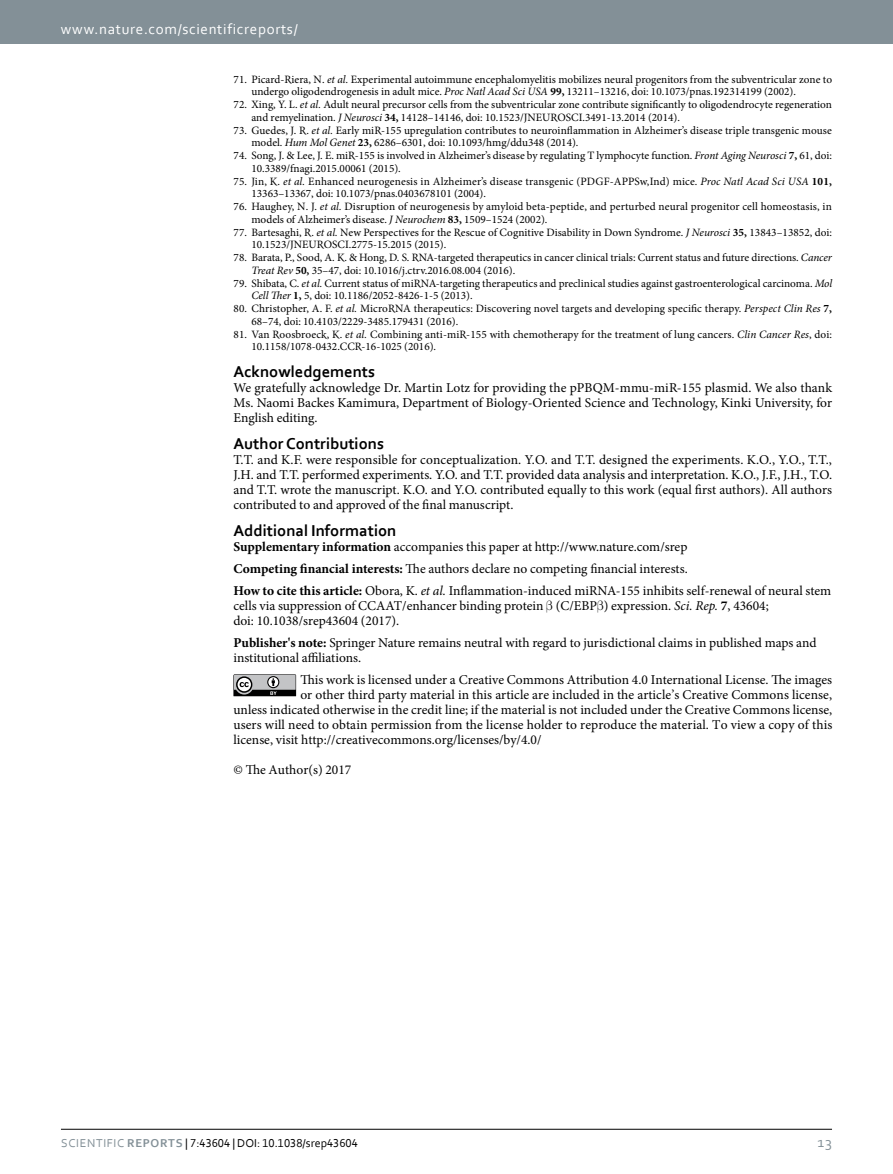
<style>
.page{position:relative;width:893px;height:1174px;background:#fff}
.page>*{position:absolute;margin:0;border:0;box-sizing:border-box;transform-origin:0 0}
.t1{font:700 16.5px "Corbel";color:#000}
.t2{font:15px "Corbel";letter-spacing:.045em;color:#fff}
.t3{font:15px "Corbel";color:#839097}
.t4{font:13.5px/15px "Minion Pro";color:#000}
.t5{font:12px "Corbel 2";color:#000}
.t6{font:11.25px/12.8px "Minion Pro";color:#000}
.s1{font-style:italic}
.s2{font-weight:700}
.s3{font-family:"Corbel";color:#839097}
.s4{font-family:"Corbel Bold 2";color:#839097}
</style>
<div class="page">
<div style="left:0;top:0;width:893px;height:43px;background:#839097"></div>
<hr style="left:61px;top:1129px;width:771px;height:1px;background:#000">
<svg style="left:233px;top:674px;width:63px;height:22px"></svg>
<h2 class="t2" style="left:61px;top:19px;width:238px">www.nature.com/scientificreports/</h2>
<p class="t6" style="left:251px;top:73px;width:582px;text-indent:-18px">71. Picard-Riera, N. <span class="s1">et al.</span> Experimental autoimmune encephalomyelitis mobilizes neural progenitors from the subventricular zone to undergo oligodendrogenesis in adult mice. <span class="s1">Proc Natl Acad Sci USA</span> <span class="s2">99,</span> 13211–13216, doi: 10.1073/pnas.192314199 (2002).</p>
<p class="t6" style="left:251px;top:98px;width:582px;text-indent:-18px">72. Xing, Y. L. <span class="s1">et al.</span> Adult neural precursor cells from the subventricular zone contribute significantly to oligodendrocyte regeneration and remyelination. <span class="s1">J Neurosci</span> <span class="s2">34,</span> 14128–14146, doi: 10.1523/JNEUROSCI.3491-13.2014 (2014).</p>
<p class="t6" style="left:251px;top:124px;width:582px;text-indent:-18px">73. Guedes, J. R. <span class="s1">et al.</span> Early miR-155 upregulation contributes to neuroinflammation in Alzheimer’s disease triple transgenic mouse model. <span class="s1">Hum Mol Genet</span> <span class="s2">23,</span> 6286–6301, doi: 10.1093/hmg/ddu348 (2014).</p>
<p class="t6" style="left:251px;top:149px;width:582px;text-indent:-18px">74. Song, J. &amp; Lee, J. E. miR-155 is involved in Alzheimer’s disease by regulating T lymphocyte function. <span class="s1">Front Aging Neurosci</span> <span class="s2">7,</span> 61, doi:<br>10.3389/fnagi.2015.00061 (2015).</p>
<p class="t6" style="left:251px;top:175px;width:582px;text-indent:-18px">75. Jin, K. <span class="s1">et al.</span> Enhanced neurogenesis in Alzheimer’s disease transgenic (PDGF-APPSw,Ind) mice. <span class="s1">Proc Natl Acad Sci USA</span> <span class="s2">101,<br></span>13363–13367, doi: 10.1073/pnas.0403678101 (2004).</p>
<p class="t6" style="left:251px;top:200px;width:582px;text-indent:-18px">76. Haughey, N. J. <span class="s1">et al.</span> Disruption of neurogenesis by amyloid beta-peptide, and perturbed neural progenitor cell homeostasis, in models of Alzheimer’s disease. <span class="s1">J Neurochem</span> <span class="s2">83,</span> 1509–1524 (2002).</p>
<p class="t6" style="left:251px;top:226px;width:582px;text-indent:-18px">77. Bartesaghi, R. <span class="s1">et al.</span> New Perspectives for the Rescue of Cognitive Disability in Down Syndrome. <span class="s1">J Neurosci</span> <span class="s2">35,</span> 13843–13852, doi:<br>10.1523/JNEUROSCI.2775-15.2015 (2015).</p>
<p class="t6" style="left:251px;top:251px;width:582px;text-indent:-18px">78. Barata, P., Sood, A. K. &amp; Hong, D. S. RNA-targeted therapeutics in cancer clinical trials: Current status and future directions. <span class="s1">Cancer<br>Treat Rev</span> <span class="s2">50,</span> 35–47, doi: 10.1016/j.ctrv.2016.08.004 (2016).</p>
<p class="t6" style="left:251px;top:277px;width:582px;text-indent:-18px">79. Shibata, C. <span class="s1">et al.</span> Current status of miRNA-targeting therapeutics and preclinical studies against gastroenterological carcinoma. <span class="s1">Mol<br>Cell Ther</span> <span class="s2">1,</span> 5, doi: 10.1186/2052-8426-1-5 (2013).</p>
<p class="t6" style="left:251px;top:302px;width:582px;text-indent:-18px">80. Christopher, A. F. <span class="s1">et al.</span> MicroRNA therapeutics: Discovering novel targets and developing specific therapy. <span class="s1">Perspect Clin Res</span> <span class="s2">7,<br></span>68–74, doi: 10.4103/2229-3485.179431 (2016).</p>
<p class="t6" style="left:251px;top:328px;width:582px;text-indent:-18px">81. Van Roosbroeck, K. <span class="s1">et al.</span> Combining anti-miR-155 with chemotherapy for the treatment of lung cancers. <span class="s1">Clin Cancer Res</span>, doi:<br>10.1158/1078-0432.CCR-16-1025 (2016).</p>
<h1 class="t1" style="left:233px;top:362px;width:143px">Acknowledgements</h1>
<p class="t4" style="left:233px;top:381px;width:600px;text-align:justify">We gratefully acknowledge Dr. Martin Lotz for providing the pPBQM-mmu-miR-155 plasmid. We also thank Ms. Naomi Backes Kamimura, Department of Biology-Oriented Science and Technology, Kinki University, for English editing.</p>
<h1 class="t1" style="left:233px;top:434px;width:152px">Author Contributions</h1>
<p class="t4" style="left:233px;top:453px;width:600px;text-align:justify">T.T. and K.F. were responsible for conceptualization. Y.O. and T.T. designed the experiments. K.O., Y.O., T.T., J.H. and T.T. performed experiments. Y.O. and T.T. provided data analysis and interpretation. K.O., J.F., J.H., T.O. and T.T. wrote the manuscript. K.O. and Y.O. contributed equally to this work (equal first authors). All authors contributed to and approved of the final manuscript.</p>
<h1 class="t1" style="left:233px;top:521px;width:164px">Additional Information</h1>
<p class="t4" style="left:233px;top:536px;width:599px;line-height:21.8px"><span class="s2">Supplementary information</span> accompanies this paper at http://www.nature.com/srep<br><span class="s2">Competing financial interests:</span> The authors declare no competing financial interests.<br><span class="s2">How to cite this article:</span> Obora, K. <span class="s1">et al.</span> Inflammation-induced miRNA-155 inhibits self-renewal of neural stem</p>
<p class="t4" style="left:233px;top:598px;width:537px">cells via suppression of CCAAT/enhancer binding protein (C/EBP ) expression. <span class="s1">Sci. Rep.</span> <span class="s2">7</span>, 43604; doi: 10.1038/srep43604 (2017).</p>
<p class="t4" style="left:233px;top:635px;width:584px"><span class="s2">Publisher's note:</span> Springer Nature remains neutral with regard to jurisdictional claims in published maps and institutional affiliations.</p>
<p class="t4" style="left:300px;top:672px;width:533px">This work is licensed under a Creative Commons Attribution 4.0 International License. The images</p>
<p class="t4" style="left:300px;top:687px;width:533px">or other third party material in this article are included in the article’s Creative Commons license,</p>
<p class="t4" style="left:233px;top:702px;width:600px">unless indicated otherwise in the credit line; if the material is not included under the Creative Commons license,</p>
<p class="t4" style="left:233px;top:716px;width:600px">users will need to obtain permission from the license holder to reproduce the material. To view a copy of this</p>
<p class="t4" style="left:233px;top:731px;width:310px">license, visit http://creativecommons.org/licenses/by/4.0/</p>
<p class="t4" style="left:233px;top:761px;width:119px">© The Author(s) 2017</p>
<p class="t5" style="left:61px;top:1135px;width:298px"><span class="s3">SCIENTIFIC</span> <span class="s4">REPORTS</span> | 7:43604 | DOI: 10.1038/srep43604</p>
<h2 class="t3" style="left:817px;top:1132px;width:16px">13</h2>
</div>
